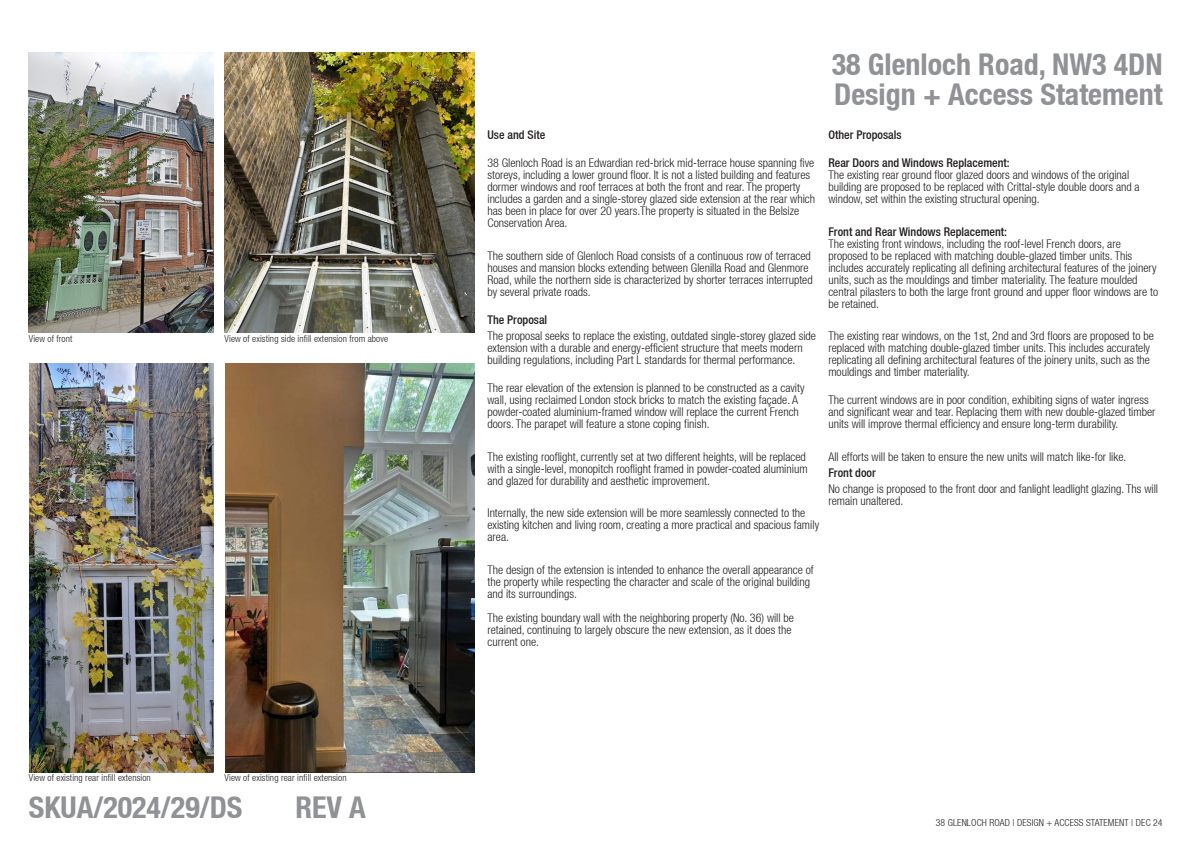
<style>
.page{position:relative;width:1191px;height:842px;background:#fff}
.page>*{position:absolute;margin:0;border:0;box-sizing:border-box;transform-origin:0 0}
.t1{font:700 condensed 30px/30px "Helvetica Neue";color:#909295}
.t2{font:300 condensed 12px/12px "Helvetica Neue";color:#231f20}
.t3{font:500 condensed 12px "Helvetica Neue";color:#231f20}
.t4{font:300 condensed 9.7px "Helvetica Neue";letter-spacing:.01em;color:#231f20}
.t5{font:300 condensed 9.6px "Helvetica Neue";letter-spacing:.01em;color:#231f20}
.s1{font-weight:500}
</style>
<div class="page">
<img style="left:29px;top:53px;width:185px;height:280px">
<img style="left:225px;top:53px;width:249px;height:280px">
<img style="left:30px;top:364px;width:184px;height:408px">
<img style="left:225px;top:364px;width:249px;height:408px">
<p class="t5" style="left:29px;top:333px;width:45px">View of front</p>
<p class="t5" style="left:225px;top:333px;width:165px">View of existing side infill extension from above</p>
<p class="t5" style="left:29px;top:772px;width:123px">View of existing rear infill extension</p>
<p class="t5" style="left:225px;top:772px;width:123px">View of existing rear infill extension</p>
<p class="t1" style="left:29px;top:792px;width:215px">SKUA/2024/29/DS</p>
<p class="t1" style="left:295px;top:792px;width:72px">REV A</p>
<p class="t3" style="left:487px;top:127px;width:59px">Use and Site</p>
<p class="t2" style="left:487px;top:157px;width:329px">38 Glenloch Road is an Edwardian red-brick mid-terrace house spanning five storeys, including a lower ground floor. It is not a listed building and features dormer windows and roof terraces at both the front and rear. The property includes a garden and a single-storey glazed side extension at the rear which has been in place for over 20 years.The property is situated in the Belsize Conservation Area.</p>
<p class="t2" style="left:487px;top:249px;width:327px">The southern side of Glenloch Road consists of a continuous row of terraced houses and mansion blocks extending between Glenilla Road and Glenmore Road, while the northern side is characterized by shorter terraces interrupted by several private roads.</p>
<p class="t3" style="left:487px;top:312px;width:61px">The Proposal</p>
<p class="t2" style="left:487px;top:330px;width:330px">The proposal seeks to replace the existing, outdated single-storey glazed side extension with a durable and energy-efficient structure that meets modern building regulations, including Part L standards for thermal performance.</p>
<p class="t2" style="left:487px;top:382px;width:318px">The rear elevation of the extension is planned to be constructed as a cavity wall, using reclaimed London stock bricks to match the existing façade. A powder-coated aluminium-framed window will replace the current French doors. The parapet will feature a stone coping finish.</p>
<p class="t2" style="left:487px;top:450px;width:322px">The existing rooflight, currently set at two different heights, will be replaced with a single-level, monopitch rooflight framed in powder-coated aluminium and glazed for durability and aesthetic improvement.</p>
<p class="t2" style="left:487px;top:507px;width:333px">Internally, the new side extension will be more seamlessly connected to the existing kitchen and living room, creating a more practical and spacious family area.</p>
<p class="t2" style="left:487px;top:563px;width:328px">The design of the extension is intended to enhance the overall appearance of the property while respecting the character and scale of the original building and its surroundings.</p>
<p class="t2" style="left:487px;top:611px;width:308px">The existing boundary wall with the neighboring property (No. 36) will be retained, continuing to largely obscure the new extension, as it does the current one.</p>
<p class="t1" style="left:831px;top:49px;width:332px">38 Glenloch Road, NW3 4DN<br>Design + Access Statement</p>
<p class="t3" style="left:828px;top:127px;width:75px">Other Proposals</p>
<p class="t2" style="left:828px;top:157px;width:313px"><span class="s1">Rear Doors and Windows Replacement:<br></span>The existing rear ground floor glazed doors and windows of the original building are proposed to be replaced with Crittal-style double doors and a window, set within the existing structural opening.</p>
<p class="t2" style="left:828px;top:225px;width:331px"><span class="s1">Front and Rear Windows Replacement:<br></span>The existing front windows, including the roof-level French doors, are proposed to be replaced with matching double-glazed timber units. This includes accurately replicating all defining architectural features of the joinery units, such as the mouldings and timber materiality. The feature moulded central pilasters to both the large front ground and upper floor windows are to be retained.</p>
<p class="t2" style="left:828px;top:330px;width:327px">The existing rear windows, on the 1st, 2nd and 3rd floors are proposed to be replaced with matching double-glazed timber units. This includes accurately replicating all defining architectural features of the joinery units, such as the mouldings and timber materiality.</p>
<p class="t2" style="left:828px;top:394px;width:329px">The current windows are in poor condition, exhibiting signs of water ingress and significant wear and tear. Replacing them with new double-glazed timber units will improve thermal efficiency and ensure long-term durability.</p>
<p class="t2" style="left:828px;top:450px;width:299px">All efforts will be taken to ensure the new units will match like-for like.</p>
<p class="t3" style="left:828px;top:466px;width:49px">Front door</p>
<p class="t2" style="left:828px;top:483px;width:331px">No change is proposed to the front door and fanlight leadlight glazing. Ths will remain unaltered.</p>
<p class="t4" style="left:935px;top:817px;width:228px">38 GLENLOCH ROAD | DESIGN + ACCESS STATEMENT | DEC 24</p>
</div>
